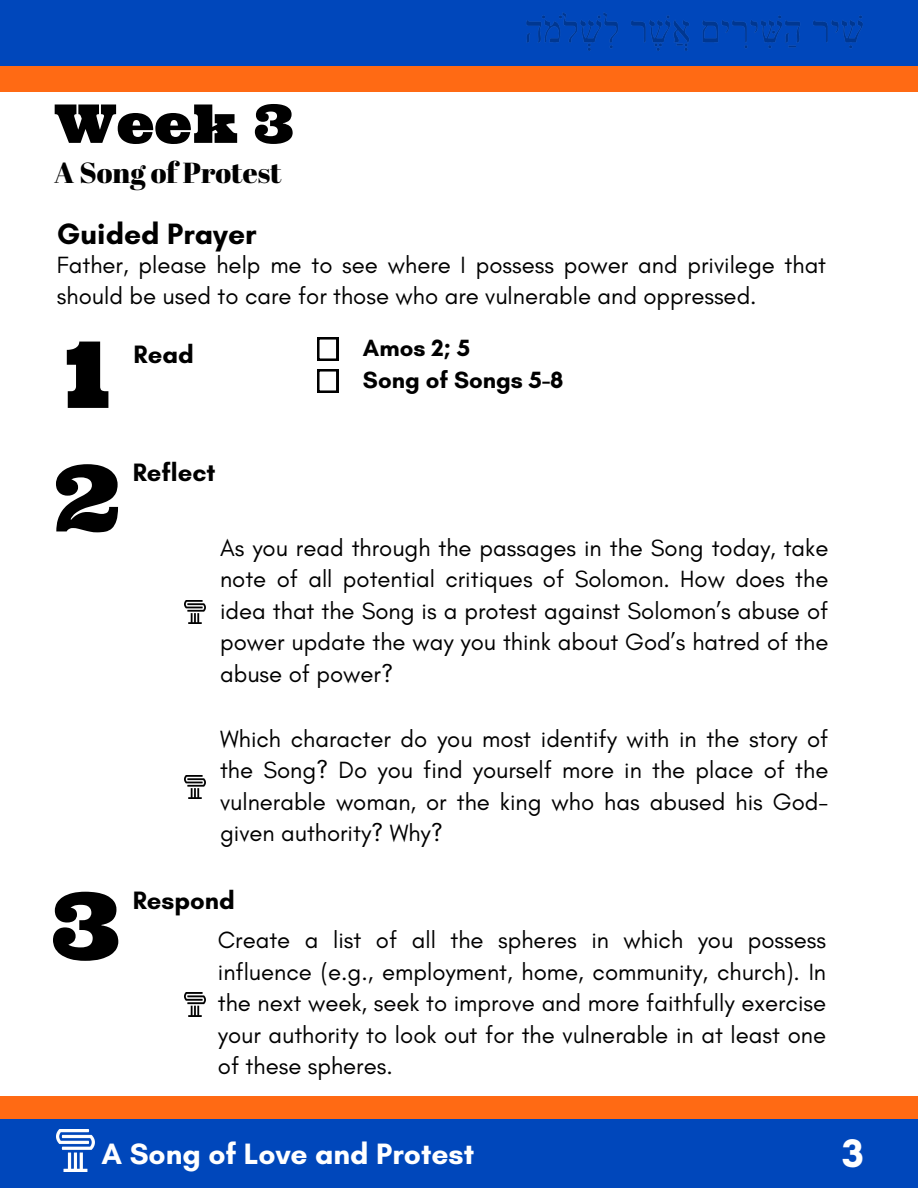
<style>
.page{position:relative;width:918px;height:1188px;background:#fff}
.page>*{position:absolute;margin:0;border:0;box-sizing:border-box;transform-origin:0 0}
.t1{font:92.25px "Ultra";color:#000}
.t2{font:53.4px "Ultra";color:#000}
.t3{font:700 40.5px "Glacial Indifference";color:#fff}
.t4{font:700 30px "Glacial Indifference";color:#fff}
.t5{font:700 30px "Glacial Indifference";color:#000}
.t6{font:28.95px "Abril Fatface";color:#000}
.t7{font:700 25.65px "Glacial Indifference";color:#000}
.t8{font:24px/31.5px "Glacial Indifference";color:#000;text-align:justify}
.t9{font:700 24px "Glacial Indifference";color:#000}
</style>
<div class="page">
<div style="left:0;top:1096px;width:918px;height:92px;background:#ff6a14"></div>
<div style="left:0;top:1119px;width:918px;height:69px;background:#0047bb"></div>
<img style="left:57px;top:1129px;width:37px;height:42px">
<div style="left:0;top:0;width:918px;height:92px;background:#ff6a14"></div>
<div style="left:0;top:0;width:918px;height:66px;background:#0047bb"></div>
<svg style="left:317px;top:337px;width:21px;height:24px"></svg>
<svg style="left:317px;top:369px;width:21px;height:24px"></svg>
<img style="left:185px;top:600px;width:21px;height:24px">
<img style="left:185px;top:775px;width:21px;height:24px">
<img style="left:526px;top:12px;width:337px;height:39px">
<img style="left:185px;top:993px;width:21px;height:23px">
<p class="t2" style="left:54px;top:89px;width:241px">Week 3</p>
<h5 class="t6" style="left:54px;top:153px;width:229px">A Song of Protest</h5>
<p class="t5" style="left:57px;top:215px;width:201px">Guided Prayer</p>
<p class="t8" style="left:57px;top:249px;width:771px">Father, please help me to see where I possess power and privilege that should be used to care for those who are vulnerable and oppressed.</p>
<h2 class="t1" style="left:65px;top:315px;width:47px">1</h2>
<h4 class="t7" style="left:134px;top:339px;width:62px">Read</h4>
<h3 class="t1" style="left:55px;top:438px;width:67px">2</h3>
<p class="t7" style="left:133px;top:457px;width:84px">Reflect</p>
<h1 class="t9" style="left:363px;top:333px;width:109px">Amos 2; 5</h1>
<p class="t9" style="left:363px;top:365px;width:202px">Song of Songs 5-8</p>
<p class="t8" style="left:220px;top:532px;width:610px">As you read through the passages in the Song today, take note of all potential critiques of Solomon. How does the idea that the Song is a protest against Solomon’s abuse of power update the way you think about God’s hatred of the abuse of power?</p>
<p class="t8" style="left:220px;top:723px;width:610px">Which character do you most identify with in the story of the Song? Do you find yourself more in the place of the vulnerable woman, or the king who has abused his God&shy;given authority? Why?</p>
<p class="t1" style="left:51px;top:866px;width:71px">3</p>
<h1 class="t7" style="left:133px;top:884px;width:104px">Respond</h1>
<p class="t8" style="left:218px;top:924px;width:610px">Create a list of all the spheres in which you possess influence (e.g., employment, home, community, church). In the next week, seek to improve and more faithfully exercise your authority to look out for the vulnerable in at least one of these spheres.</p>
<h5 class="t4" style="left:102px;top:1135px;width:374px">A Song of Love and Protest</h5>
<h5 class="t3" style="left:842px;top:1129px;width:23px">3</h5>
</div>
